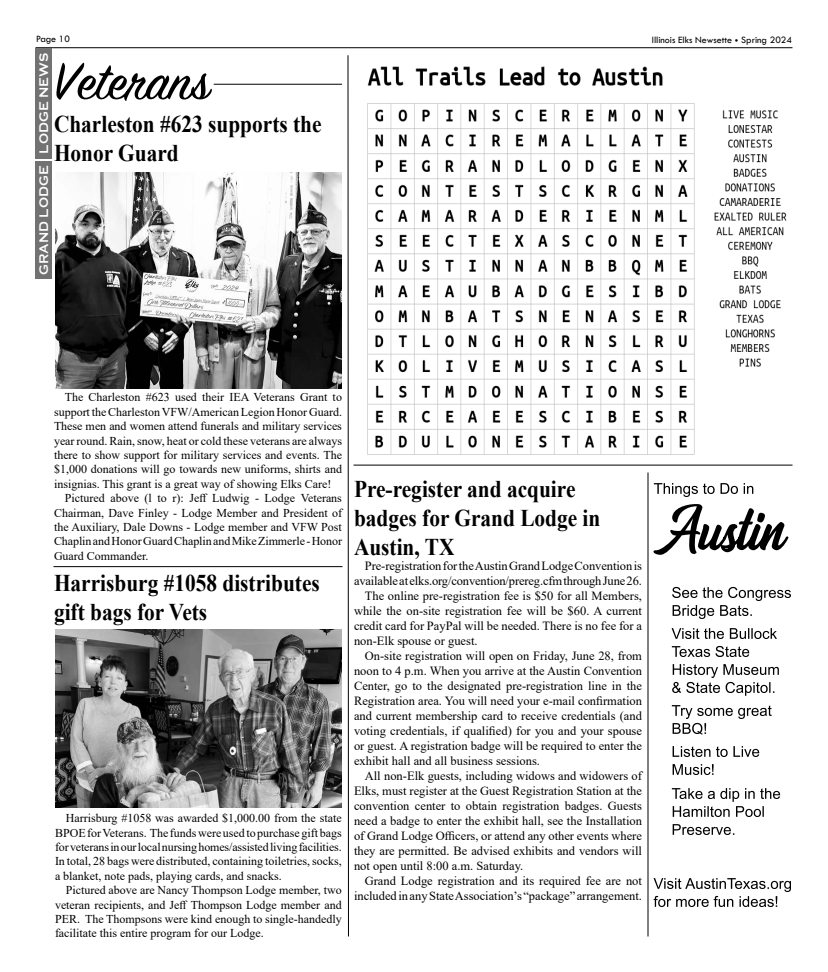
<style>
.page{position:relative;width:828px;height:972px;background:#fff}
.page>*{position:absolute;margin:0;border:0;box-sizing:border-box;transform-origin:0 0}
.t1{font:700 24px/28.8px "Times New Roman";color:#000;scale:.89 1}
.t2{font:13px "Media Gothic";color:#fff}
.t3{font:12.5px "Times New Roman";color:#000}
.t4{font:12px/14.4px "Times New Roman";color:#000;text-align:justify}
.t5{font:10px "Tw Cen";color:#000}
.t6{font:700 9.7px "Helvetica";color:#000}
</style>
<div class="page">
<hr style="left:36px;top:47px;width:756px;height:1px;background:#000">
<div style="left:36px;top:48px;width:16px;height:110px;background:#727272"></div>
<hr style="left:214px;top:84px;width:128px;height:1px;background:#000101">
<img style="left:55px;top:172px;width:287px;height:216px">
<img style="left:55px;top:629px;width:287px;height:179px">
<svg style="left:56px;top:63px;width:156px;height:38px"></svg>
<img style="left:367px;top:66px;width:420px;height:389px">
<hr style="left:354px;top:465px;width:438px;height:1px;background:#000101">
<svg style="left:654px;top:878px;width:137px;height:29px"></svg>
<svg style="left:673px;top:824px;width:61px;height:11px"></svg>
<svg style="left:672px;top:788px;width:108px;height:29px"></svg>
<svg style="left:673px;top:764px;width:41px;height:11px"></svg>
<svg style="left:673px;top:746px;width:86px;height:11px"></svg>
<svg style="left:672px;top:705px;width:100px;height:30px"></svg>
<svg style="left:672px;top:664px;width:107px;height:32px"></svg>
<svg style="left:672px;top:646px;width:77px;height:11px"></svg>
<svg style="left:672px;top:628px;width:105px;height:11px"></svg>
<svg style="left:672px;top:587px;width:119px;height:32px"></svg>
<svg style="left:654px;top:504px;width:134px;height:51px"></svg>
<svg style="left:654px;top:483px;width:99px;height:14px"></svg>
<hr style="left:648px;top:473px;width:1px;height:463px;background:#000">
<svg style="left:347px;top:55px;width:2px;height:882px;background:#7f7f7f"></svg>
<hr style="left:54px;top:566px;width:288px;height:1px;background:#000">
<div style="left:36px;top:161px;width:16px;height:118px;background:#727272"></div>
<p class="t5" style="left:36px;top:33px;width:36px">Page 10</p>
<p class="t5" style="left:652px;top:34px;width:142px">Illinois Elks Newsette • Spring 2024</p>
<p class="t2" style="left:36px;top:154px;width:102px;rotate:-90deg">LODGE NEWS</p>
<h1 class="t1" style="left:54px;top:109px;width:302px">Charleston #623 supports the<br>Honor Guard</h1>
<p class="t2" style="left:37px;top:275px;width:111px;rotate:-90deg">GRAND LODGE</p>
<p class="t4" style="left:65px;top:390px;width:279px">The Charleston #623 used their IEA Veterans Grant to</p>
<p class="t4" style="left:54px;top:404px;width:289px">support the Charleston VFW/American Legion Honor Guard.</p>
<p class="t4" style="left:54px;top:419px;width:289px">These men and women attend funerals and military services</p>
<p class="t4" style="left:54px;top:433px;width:290px">year round. Rain, snow, heat or cold these veterans are always</p>
<p class="t4" style="left:54px;top:447px;width:290px">there to show support for military services and events. The</p>
<p class="t4" style="left:54px;top:462px;width:290px">$1,000 donations will go towards new uniforms, shirts and</p>
<p class="t4" style="left:54px;top:476px;width:279px">insignias. This grant is a great way of showing Elks Care!</p>
<p class="t4" style="left:65px;top:491px;width:279px">Pictured above (l to r): Jeff Ludwig - Lodge Veterans</p>
<p class="t4" style="left:54px;top:505px;width:290px">Chairman, Dave Finley - Lodge Member and President of</p>
<p class="t4" style="left:54px;top:519px;width:289px">the Auxiliary, Dale Downs - Lodge member and VFW Post</p>
<p class="t4" style="left:54px;top:534px;width:290px">Chaplin and Honor Guard Chaplin and Mike Zimmerle - Honor</p>
<p class="t4" style="left:54px;top:548px;width:96px">Guard Commander.</p>
<h1 class="t1" style="left:54px;top:568px;width:300px">Harrisburg #1058 distributes gift bags for Vets</h1>
<p class="t4" style="left:55px;top:811px;width:288px;text-indent:11px">Harrisburg #1058 was awarded $1,000.00 from the state BPOE for Veterans. The funds were used to purchase gift bags for veterans in our local nursing homes/assisted living facilities.<br>In total, 28 bags were distributed, containing toiletries, socks, a blanket, note pads, playing cards, and snacks.</p>
<p class="t4" style="left:55px;top:883px;width:288px;text-indent:11px">Pictured above are Nancy Thompson Lodge member, two veteran recipients, and Jeff Thompson Lodge member and PER. The Thompsons were kind enough to single-handedly facilitate this entire program for our Lodge.</p>
<h1 class="t1" style="left:354px;top:474px;width:278px">Pre-register and acquire badges for Grand Lodge in<br>Austin, TX</h1>
<p class="t3" style="left:365px;top:557px;width:279px">Pre-registration for the Austin Grand Lodge Convention is</p>
<p class="t3" style="left:354px;top:572px;width:289px">available at elks.org/convention/prereg.cfm through June 26.</p>
<p class="t3" style="left:365px;top:587px;width:279px">The online pre-registration fee is $50 for all Members,</p>
<p class="t3" style="left:354px;top:602px;width:290px">while the on-site registration fee will be $60. A current</p>
<p class="t3" style="left:354px;top:617px;width:290px">credit card for PayPal will be needed. There is no fee for a</p>
<p class="t3" style="left:354px;top:632px;width:125px">non-Elk spouse or guest.</p>
<p class="t3" style="left:365px;top:647px;width:279px">On-site registration will open on Friday, June 28, from</p>
<p class="t3" style="left:354px;top:662px;width:290px">noon to 4 p.m. When you arrive at the Austin Convention</p>
<p class="t3" style="left:354px;top:677px;width:290px">Center, go to the designated pre-registration line in the</p>
<p class="t3" style="left:354px;top:692px;width:290px">Registration area. You will need your e-mail confirmation</p>
<p class="t3" style="left:354px;top:707px;width:290px">and current membership card to receive credentials (and</p>
<p class="t3" style="left:354px;top:722px;width:289px">voting credentials, if qualified) for you and your spouse</p>
<p class="t3" style="left:354px;top:737px;width:290px">or guest. A registration badge will be required to enter the</p>
<p class="t3" style="left:354px;top:752px;width:188px">exhibit hall and all business sessions.</p>
<p class="t3" style="left:365px;top:767px;width:279px">All non-Elk guests, including widows and widowers of</p>
<p class="t3" style="left:354px;top:782px;width:290px">Elks, must register at the Guest Registration Station at the</p>
<p class="t3" style="left:354px;top:797px;width:289px">convention center to obtain registration badges. Guests</p>
<p class="t3" style="left:354px;top:812px;width:290px">need a badge to enter the exhibit hall, see the Installation</p>
<p class="t3" style="left:354px;top:827px;width:290px">of Grand Lodge Officers, or attend any other events where</p>
<p class="t3" style="left:354px;top:842px;width:290px">they are permitted. Be advised exhibits and vendors will</p>
<p class="t3" style="left:354px;top:857px;width:171px">not open until 8:00 a.m. Saturday.</p>
<p class="t3" style="left:365px;top:872px;width:279px">Grand Lodge registration and its required fee are not</p>
<p class="t3" style="left:354px;top:887px;width:290px">included in any State Association’s “package” arrangement.</p>
<p class="t6" style="left:366px;top:682px;width:103px">© thewordsearch.com</p>
</div>
